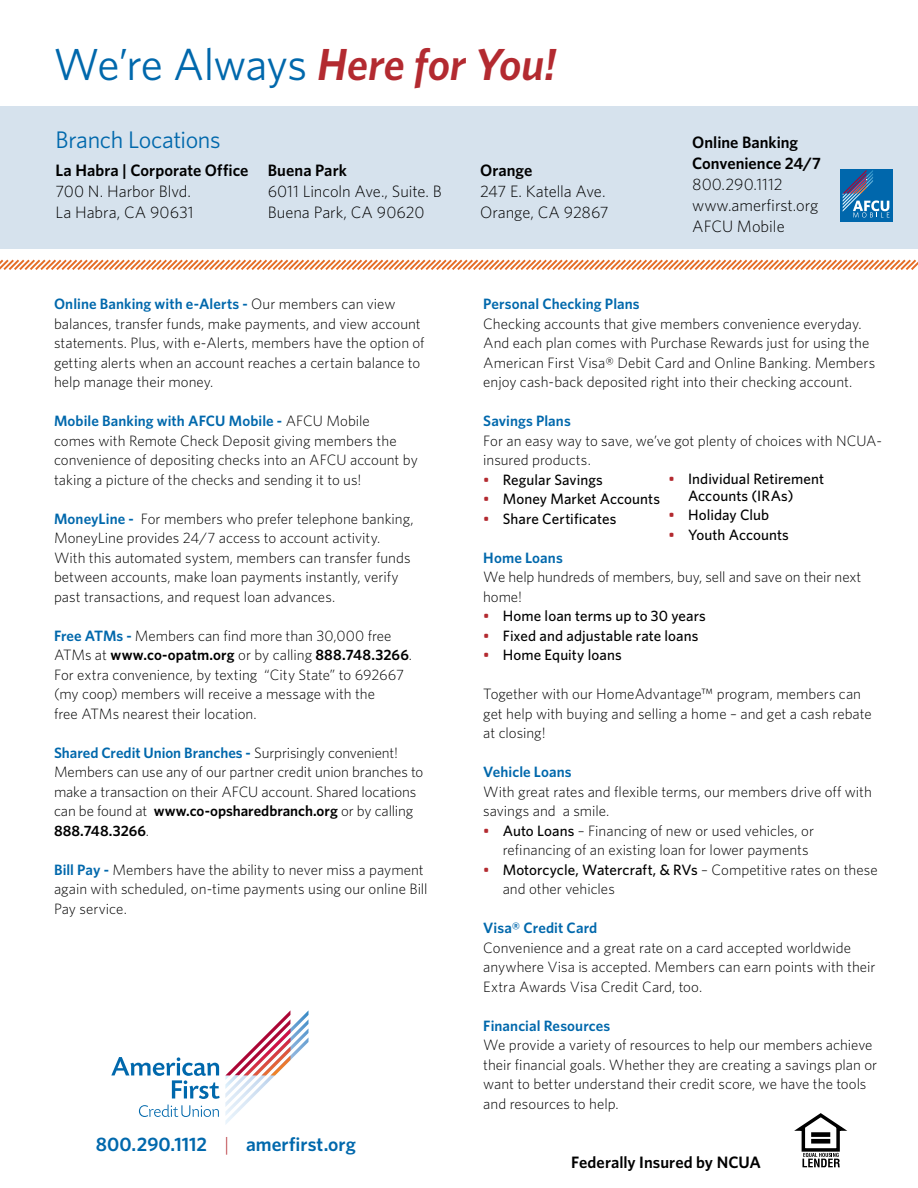
<style>
.page{position:relative;width:918px;height:1188px;background:#fff}
.page>*{position:absolute;margin:0;border:0;box-sizing:border-box;transform-origin:0 0}
.t1{font:45px "Whitney";letter-spacing:-.02em;color:#0068ac}
.t2{font:24px "Whitney";letter-spacing:-.015em;color:#0068ac}
.t3{font:600 19.5px "Whitney";color:#0068ac}
.t4{font:300 16.5px/21px "Whitney";color:#000}
.t5{font:600 16.5px/21px "Whitney";color:#000}
.t6{font:300 15px/19.5px "Whitney";color:#000}
.t7{font:500 15px/16.5px "Whitney";letter-spacing:.005em;color:#000}
.t8{font:600 15px "Whitney";letter-spacing:.005em;color:#0068ac}
.s1{font-weight:600;font-style:italic;color:#b32a30}
.s2{font-weight:600;color:#0068ac}
.s3{font-weight:600}
.s4{font-weight:300;color:#b32a30}
.s5{color:#b32a30}
.s6{font-weight:500;color:#b32a30}
.s7{font-weight:500}
</style>
<div class="page">
<div style="left:0;top:106px;width:918px;height:142px;background:#d6e2ed"></div>
<svg style="left:111px;top:1010px;width:198px;height:114px"></svg>
<svg style="left:0;top:259px;width:918px;height:11px"></svg>
<svg style="left:794px;top:1113px;width:53px;height:54px"></svg>
<div style="left:811px;top:1132px;width:19px;height:5px;background:#000"></div>
<div style="left:811px;top:1139px;width:19px;height:5px;background:#000"></div>
<div style="left:840px;top:169px;width:52px;height:53px;background:#0067ac"></div>
<svg style="left:843px;top:170px;width:47px;height:48px"></svg>
<h1 class="t1" style="left:53px;top:37px;width:505px">We’re Always <span class="s1">Here for You!</span></h1>
<h2 class="t2" style="left:56px;top:126px;width:167px">Branch Locations</h2>
<p class="t5" style="left:56px;top:159px;width:195px">La Habra | Corporate Office</p>
<p class="t4" style="left:56px;top:180px;width:140px">700 N. Harbor Blvd.<br>La Habra, CA 90631</p>
<p class="t5" style="left:268px;top:159px;width:81px">Buena Park</p>
<p class="t4" style="left:268px;top:180px;width:176px">6011 Lincoln Ave., Suite. B<br>Buena Park, CA 90620</p>
<p class="t5" style="left:480px;top:159px;width:54px">Orange</p>
<p class="t4" style="left:480px;top:180px;width:130px">247 E. Katella Ave.<br>Orange, CA 92867</p>
<p class="t5" style="left:692px;top:131px;width:130px">Online Banking<br>Convenience 24/7</p>
<p class="t4" style="left:692px;top:174px;width:128px">800.290.1112 www.amerfirst.org<br>AFCU Mobile</p>
<p class="t6" style="left:54px;top:294px;width:372px"><span class="s2">Online Banking with e-Alerts -</span> Our members can view balances, transfer funds, make payments, and view account statements. Plus, with e-Alerts, members have the option of getting alerts when an account reaches a certain balance to help manage their money.</p>
<p class="t6" style="left:54px;top:411px;width:365px"><span class="s2">Mobile Banking with AFCU Mobile -</span> AFCU Mobile<br>comes with Remote Check Deposit giving members the convenience of depositing checks into an AFCU account by taking a picture of the checks and sending it to us!</p>
<p class="t6" style="left:54px;top:508px;width:361px"><span class="s2">MoneyLine -</span> For members who prefer telephone banking, MoneyLine provides 24/7 access to account activity.<br>With this automated system, members can transfer funds between accounts, make loan payments instantly, verify past transactions, and request loan advances.</p>
<p class="t6" style="left:54px;top:625px;width:360px"><span class="s2">Free ATMs -</span> Members can find more than 30,000 free ATMs at <span class="s3">www.co-opatm.org</span> or by calling <span class="s3">888.748.3266</span>.<br>For extra convenience, by texting “City State” to 692667 (my coop) members will receive a message with the<br>free ATMs nearest their location.</p>
<p class="t6" style="left:54px;top:742px;width:371px"><span class="s2">Shared Credit Union Branches -</span> Surprisingly convenient!<br>Members can use any of our partner credit union branches to make a transaction on their AFCU account. Shared locations can be found at <span class="s3">www.co-opsharedbranch.org</span> or by calling <span class="s3">888.748.3266</span>.</p>
<p class="t6" style="left:54px;top:859px;width:375px"><span class="s2">Bill Pay -</span> Members have the ability to never miss a payment again with scheduled, on-time payments using our online Bill<br>Pay service.</p>
<h3 class="t3" style="left:96px;top:1133px;width:262px">800.290.1112 <span class="s4">|</span> amerfirst.org</h3>
<p class="t8" style="left:483px;top:295px;width:158px">Personal Checking Plans</p>
<p class="t6" style="left:483px;top:313px;width:393px">Checking accounts that give members convenience everyday.<br>And each plan comes with Purchase Rewards just for using the American First Visa® Debit Card and Online Banking. Members enjoy cash-back deposited right into their checking account.</p>
<p class="t8" style="left:483px;top:412px;width:89px">Savings Plans</p>
<p class="t6" style="left:483px;top:430px;width:400px">For an easy way to save, we’ve got plenty of choices with NCUA&shy;insured products.</p>
<p class="t7" style="left:483px;top:471px;width:121px"><span class="s5">•</span> Regular Savings</p>
<p class="t7" style="left:483px;top:490px;width:178px"><span class="s5">•</span> Money Market Accounts</p>
<p class="t7" style="left:483px;top:510px;width:135px"><span class="s5">•</span> Share Certificates</p>
<p class="t8" style="left:483px;top:548px;width:81px">Home Loans</p>
<p class="t6" style="left:483px;top:567px;width:380px">We help hundreds of members, buy, sell and save on their next home!</p>
<p class="t7" style="left:483px;top:607px;width:224px"><span class="s5">•</span> Home loan terms up to 30 years</p>
<p class="t7" style="left:483px;top:627px;width:217px"><span class="s5">•</span> Fixed and adjustable rate loans</p>
<p class="t7" style="left:483px;top:646px;width:140px"><span class="s5">•</span> Home Equity loans</p>
<p class="t6" style="left:483px;top:684px;width:390px">Together with our HomeAdvantage™ program, members can get help with buying and selling a home – and get a cash rebate at closing!</p>
<p class="t8" style="left:483px;top:763px;width:90px">Vehicle Loans</p>
<p class="t6" style="left:483px;top:781px;width:390px">With great rates and flexible terms, our members drive off with savings and a smile.</p>
<p class="t6" style="left:503px;top:820px;width:313px;text-indent:-20px"><span class="s6">•</span> <span class="s7">Auto Loans</span> – Financing of new or used vehicles, or refinancing of an existing loan for lower payments</p>
<p class="t6" style="left:503px;top:859px;width:376px;text-indent:-20px"><span class="s6">•</span> <span class="s7">Motorcycle, Watercraft, &amp; RVs</span> – Competitive rates on these and other vehicles</p>
<p class="t8" style="left:483px;top:919px;width:116px">Visa® Credit Card</p>
<p class="t6" style="left:483px;top:937px;width:394px">Convenience and a great rate on a card accepted worldwide anywhere Visa is accepted. Members can earn points with their<br>Extra Awards Visa Credit Card, too.</p>
<p class="t8" style="left:483px;top:1016px;width:129px">Financial Resources</p>
<p class="t6" style="left:483px;top:1035px;width:396px">We provide a variety of resources to help our members achieve their financial goals. Whether they are creating a savings plan or want to better understand their credit score, we have the tools and resources to help.</p>
<p class="t7" style="left:688px;top:470px;width:138px;text-indent:-20px"><span class="s5">•</span> Individual Retirement<br>Accounts (IRAs)</p>
<p class="t7" style="left:669px;top:506px;width:102px"><span class="s5">•</span> Holiday Club</p>
<p class="t7" style="left:669px;top:526px;width:122px"><span class="s5">•</span> Youth Accounts</p>
<p class="t5" style="left:571px;top:1151px;width:191px">Federally Insured by NCUA</p>
</div>
